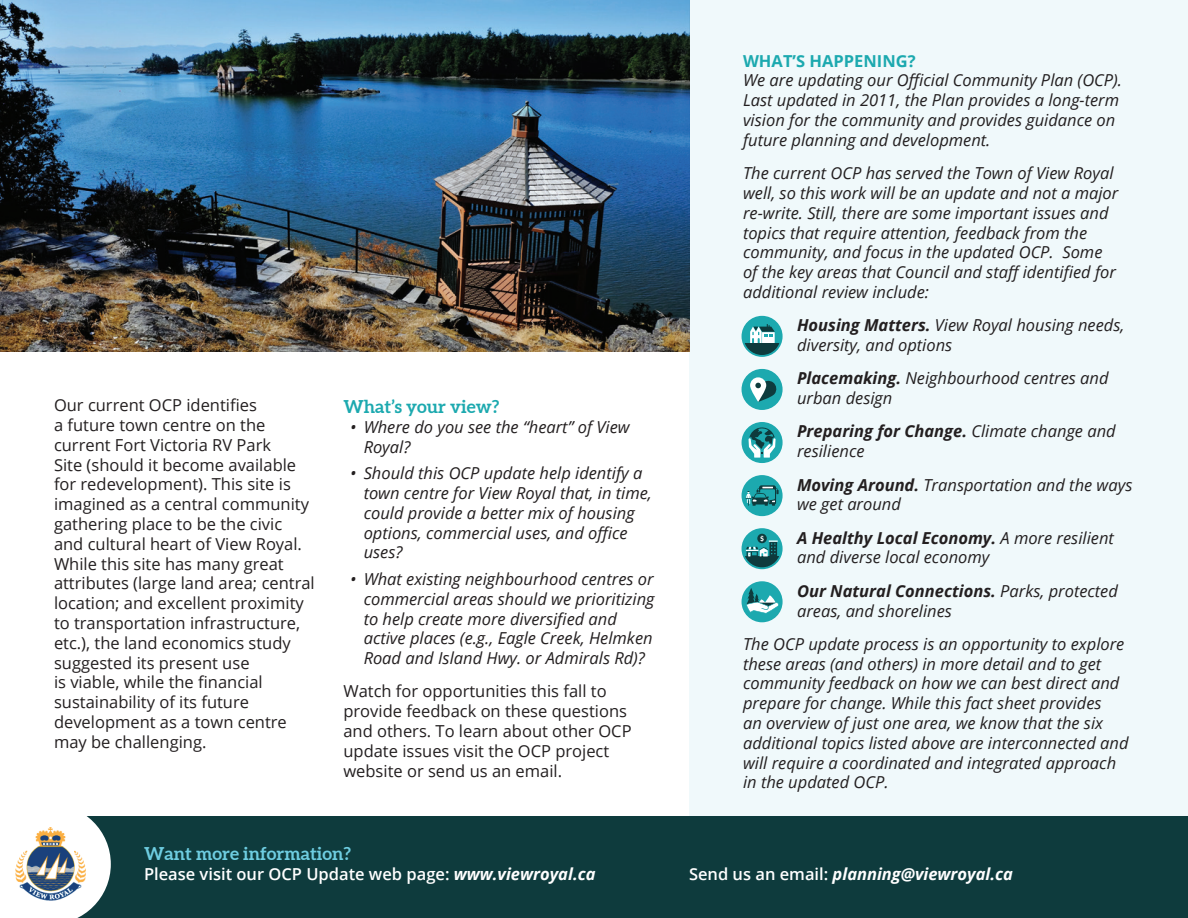
<style>
.page{position:relative;width:1188px;height:918px;background:#fff}
.page>*{position:absolute;margin:0;border:0;box-sizing:border-box;transform-origin:0 0}
.t1{font:700 18px "Aleo";color:#6ecde1}
.t2{font:700 18px "Aleo";color:#1ca9af}
.t3{font:italic 16.5px/19.8px "Open Sans";color:#231f20}
.t4{font:16.5px/19.8px "Open Sans";color:#231f20}
.t5{font:600 16.5px "Open Sans";color:#fff}
.t6{font:italic 700 16.5px "Open Sans";color:#fff}
.t7{font:700 16.5px "Open Sans";color:#1ca9af}
.t8{font:700 7.35px "Myriad Pro";color:#fff}
.s1{font-weight:700}
.s2{font-weight:700;font-style:italic}
.s3{font-weight:600;font-style:normal}
</style>
<div class="page">
<div style="left:689px;top:0;width:499px;height:918px;background:#f0f9fb"></div>
<svg style="left:742px;top:316px;width:41px;height:41px"></svg>
<div style="left:743px;top:317px;width:38px;height:39px;background:#1ca9af;border-radius:50%"></div>
<svg style="left:750px;top:324px;width:25px;height:19px"></svg>
<svg style="left:743px;top:343px;width:38px;height:13px"></svg>
<div style="left:742px;top:317px;width:40px;height:39px;border:1px solid #1ca9af;border-radius:50%"></div>
<svg style="left:742px;top:369px;width:41px;height:41px"></svg>
<div style="left:743px;top:370px;width:38px;height:39px;background:#1ca9af;border-radius:50%"></div>
<div style="left:742px;top:370px;width:40px;height:39px;border:1px solid #1ca9af;border-radius:50%"></div>
<svg style="left:750px;top:377px;width:16px;height:25px"></svg>
<svg style="left:755px;top:380px;width:22px;height:22px"></svg>
<svg style="left:742px;top:422px;width:41px;height:41px"></svg>
<div style="left:743px;top:423px;width:38px;height:39px;background:#1ca9af;border-radius:50%"></div>
<div style="left:742px;top:423px;width:40px;height:39px;border:1px solid #1ca9af;border-radius:50%"></div>
<svg style="left:749px;top:426px;width:27px;height:32px"></svg>
<svg style="left:742px;top:475px;width:41px;height:41px"></svg>
<div style="left:743px;top:476px;width:38px;height:39px;background:#1ca9af;border-radius:50%"></div>
<div style="left:742px;top:476px;width:40px;height:39px;border:1px solid #1ca9af;border-radius:50%"></div>
<svg style="left:746px;top:485px;width:33px;height:21px"></svg>
<svg style="left:742px;top:528px;width:41px;height:41px"></svg>
<div style="left:743px;top:529px;width:38px;height:39px;background:#1ca9af;border-radius:50%"></div>
<svg style="left:743px;top:556px;width:38px;height:12px"></svg>
<div style="left:742px;top:529px;width:40px;height:39px;border:1px solid #1ca9af;border-radius:50%"></div>
<div style="left:757px;top:534px;width:10px;height:9px;background:#0e3b3d;border-radius:50%"></div>
<svg style="left:746px;top:541px;width:32px;height:15px"></svg>
<svg style="left:742px;top:581px;width:41px;height:41px"></svg>
<div style="left:743px;top:583px;width:38px;height:38px;background:#1ca9af;border-radius:50%"></div>
<div style="left:742px;top:582px;width:40px;height:40px;border:1px solid #1ca9af;border-radius:50%"></div>
<svg style="left:746px;top:588px;width:33px;height:26px"></svg>
<img style="left:0;top:0;width:689px;height:351px">
<div style="left:65px;top:817px;width:1123px;height:101px;background:#0e3b3d"></div>
<svg style="left:15px;top:816px;width:96px;height:102px"></svg>
<img style="left:16px;top:828px;width:70px;height:73px">
<p class="t4" style="left:54px;top:395px;width:262px">Our current OCP identifies<br>a future town centre on the current Fort Victoria RV Park<br>Site (should it become available for redevelopment). This site is imagined as a central community gathering place to be the civic and cultural heart of View Royal.<br>While this site has many great attributes (large land area; central location; and excellent proximity to transportation infrastructure, etc.), the land economics study suggested its present use<br>is viable, while the financial sustainability of its future development as a town centre may be challenging.</p>
<p class="t2" style="left:343px;top:395px;width:157px">What’s your view?</p>
<p class="t3" style="left:364px;top:417px;width:267px;text-indent:-13px">• Where do you see the “heart” of View<br>Royal?</p>
<p class="t3" style="left:364px;top:463px;width:290px;text-indent:-13px">• Should this OCP update help identify a town centre for View Royal that, in time, could provide a better mix of housing options, commercial uses, and office uses?</p>
<p class="t3" style="left:364px;top:569px;width:292px;text-indent:-13px">• What existing neighbourhood centres or commercial areas should we prioritizing to help create more diversified and active places (e.g., Eagle Creek, Helmken Road and Island Hwy. or Admirals Rd)?</p>
<p class="t4" style="left:343px;top:681px;width:290px">Watch for opportunities this fall to provide feedback on these questions and others. To learn about other OCP update issues visit the OCP project website or send us an email.</p>
<p class="t7" style="left:743px;top:49px;width:174px">WHAT’S HAPPENING?</p>
<p class="t3" style="left:743px;top:70px;width:381px">We are updating our Official Community Plan (OCP).<br>Last updated in 2011, the Plan provides a long-term vision for the community and provides guidance on future planning and development.</p>
<p class="t3" style="left:743px;top:163px;width:377px">The current OCP has served the Town of View Royal well, so this work will be an update and not a major re-write. Still, there are some important issues and topics that require attention, feedback from the community, and focus in the updated OCP. Some of the key areas that Council and staff identified for additional review include:</p>
<p class="t3" style="left:797px;top:315px;width:329px"><span class="s1">Housing Matters.</span> View Royal housing needs, diversity, and options</p>
<p class="t3" style="left:797px;top:368px;width:313px"><span class="s1">Placemaking.</span> Neighbourhood centres and urban design</p>
<p class="t3" style="left:797px;top:421px;width:320px"><span class="s1">Preparing for Change.</span> Climate change and resilience</p>
<p class="t3" style="left:797px;top:474px;width:337px"><span class="s1">Moving Around.</span> Transportation and the ways we get around</p>
<p class="t3" style="left:797px;top:527px;width:318px"><span class="s1">A Healthy Local Economy.</span> A more resilient and diverse local economy</p>
<p class="t3" style="left:797px;top:580px;width:322px"><span class="s1">Our Natural Connections.</span> Parks, protected areas, and shorelines</p>
<p class="t3" style="left:743px;top:633px;width:387px">The OCP update process is an opportunity to explore these areas (and others) in more detail and to get community feedback on how we can best direct and prepare for change. While this fact sheet provides<br>an overview of just one area, we know that the six additional topics listed above are interconnected and will require a coordinated and integrated approach in the updated OCP.</p>
<p class="t8" style="left:760px;top:533px;width:6px">$</p>
<p class="t1" style="left:144px;top:843px;width:209px">Want more information?</p>
<p class="t5" style="left:144px;top:863px;width:453px">Please visit our OCP Update web page: <span class="s2">www.viewroyal.ca</span></p>
<p class="t6" style="left:689px;top:863px;width:325px"><span class="s3">Send us an email:</span> planning@viewroyal.ca</p>
</div>
